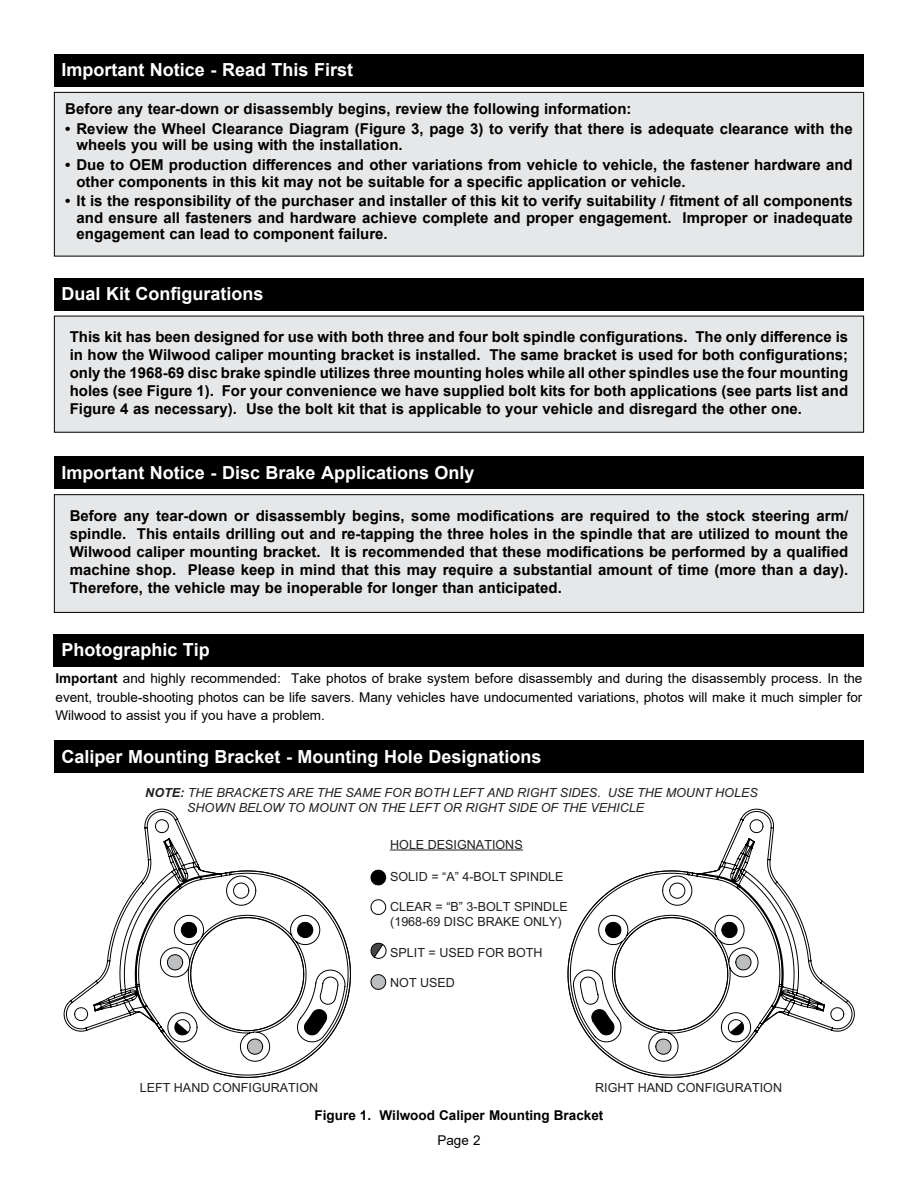
<style>
.page{position:relative;width:918px;height:1188px;background:#fff}
.page>*{position:absolute;margin:0;border:0;box-sizing:border-box;transform-origin:0 0}
.t1{font:700 18px "Arial";color:#fff}
.t2{font:700 15px/18px "Arial";color:#000;text-align:justify}
.t3{font:13.5px/18.3px "Arial";color:#000;text-align:justify}
.t4{font:700 13.5px "Arial";color:#000}
.t5{font:12.6px/15px "Arial";color:#231f20}
.t6{font:italic 12.6px/15px "Arial";color:#231f20}
.s1{font-weight:700}
</style>
<div class="page">
<div style="left:54px;top:457px;width:810px;height:32px;background:#000"></div>
<div style="left:54px;top:495px;width:810px;height:117px;background:#e6e7e8"></div>
<div style="left:54px;top:494px;width:810px;height:119px;border:1px solid #000"></div>
<div style="left:54px;top:278px;width:810px;height:32px;background:#000"></div>
<div style="left:54px;top:316px;width:810px;height:116px;background:#e6e7e8"></div>
<div style="left:54px;top:54px;width:810px;height:32px;background:#000"></div>
<div style="left:54px;top:92px;width:810px;height:164px;background:#e6e7e8"></div>
<div style="left:54px;top:92px;width:810px;height:164px;border:1px solid #000"></div>
<div style="left:54px;top:741px;width:810px;height:32px;background:#000"></div>
<div style="left:54px;top:634px;width:810px;height:33px;background:#000"></div>
<svg style="left:783px;top:888px;width:72px;height:144px"></svg>
<svg style="left:64px;top:808px;width:719px;height:270px"></svg>
<svg style="left:100px;top:844px;width:251px;height:234px"></svg>
<svg style="left:136px;top:867px;width:215px;height:211px"></svg>
<svg style="left:370px;top:869px;width:16px;height:17px"></svg>
<svg style="left:370px;top:899px;width:16px;height:16px"></svg>
<svg style="left:370px;top:974px;width:16px;height:16px"></svg>
<hr style="left:390px;top:850px;width:133px;height:1px;background:#231f20">
<svg style="left:370px;top:943px;width:17px;height:16px"></svg>
<p class="t1" style="left:62px;top:57px;width:293px">Important Notice - Read This First</p>
<p class="t2" style="left:65px;top:100px;width:568px">Before any tear-down or disassembly begins, review the following information:</p>
<p class="t2" style="left:76px;top:121px;width:778px;line-height:16.5px;text-indent:-11px">• Review the Wheel Clearance Diagram (Figure 3, page 3) to verify that there is adequate clearance with the wheels you will be using with the installation.</p>
<p class="t2" style="left:76px;top:157px;width:778px;line-height:16.5px;text-indent:-11px">• Due to OEM production differences and other variations from vehicle to vehicle, the fastener hardware and other components in this kit may not be suitable for a specific application or vehicle.</p>
<p class="t2" style="left:76px;top:193px;width:778px;line-height:16.5px;text-indent:-11px">• It is the responsibility of the purchaser and installer of this kit to verify suitability / fitment of all components and ensure all fasteners and hardware achieve complete and proper engagement. Improper or inadequate engagement can lead to component failure.</p>
<p class="t1" style="left:62px;top:281px;width:203px">Dual Kit Configurations</p>
<p class="t2" style="left:70px;top:328px;width:780px">This kit has been designed for use with both three and four bolt spindle configurations. The only difference is in how the Wilwood caliper mounting bracket is installed. The same bracket is used for both configurations; only the 1968-69 disc brake spindle utilizes three mounting holes while all other spindles use the four mounting holes (see Figure 1). For your convenience we have supplied bolt kits for both applications (see parts list and Figure 4 as necessary). Use the bolt kit that is applicable to your vehicle and disregard the other one.</p>
<p class="t1" style="left:62px;top:460px;width:415px">Important Notice - Disc Brake Applications Only</p>
<p class="t2" style="left:70px;top:507px;width:780px">Before any tear-down or disassembly begins, some modifications are required to the stock steering arm/ spindle. This entails drilling out and re-tapping the three holes in the spindle that are utilized to mount the Wilwood caliper mounting bracket. It is recommended that these modifications be performed by a qualified machine shop. Please keep in mind that this may require a substantial amount of time (more than a day).<br>Therefore, the vehicle may be inoperable for longer than anticipated.</p>
<p class="t1" style="left:61px;top:637px;width:150px">Photographic Tip</p>
<p class="t3" style="left:55px;top:669px;width:808px"><span class="s1">Important</span> and highly recommended: Take photos of brake system before disassembly and during the disassembly process. In the event, trouble-shooting photos can be life savers. Many vehicles have undocumented variations, photos will make it much simpler for Wilwood to assist you if you have a problem.</p>
<p class="t1" style="left:62px;top:744px;width:482px">Caliper Mounting Bracket - Mounting Hole Designations</p>
<p class="t6" style="left:187px;top:785px;width:572px;text-indent:-42px"><span class="s1">NOTE:</span> THE BRACKETS ARE THE SAME FOR BOTH LEFT AND RIGHT SIDES. USE THE MOUNT HOLES<br>SHOWN BELOW TO MOUNT ON THE LEFT OR RIGHT SIDE OF THE VEHICLE</p>
<p class="t5" style="left:390px;top:837px;width:134px">HOLE DESIGNATIONS</p>
<p class="t5" style="left:390px;top:869px;width:175px">SOLID = “A” 4-BOLT SPINDLE</p>
<p class="t5" style="left:390px;top:899px;width:179px">CLEAR = “B” 3-BOLT SPINDLE (1968-69 DISC BRAKE ONLY)</p>
<p class="t5" style="left:390px;top:945px;width:154px">SPLIT = USED FOR BOTH</p>
<p class="t5" style="left:390px;top:975px;width:66px">NOT USED</p>
<p class="t5" style="left:140px;top:1080px;width:180px">LEFT HAND CONFIGURATION</p>
<p class="t5" style="left:595px;top:1080px;width:188px">RIGHT HAND CONFIGURATION</p>
<p class="t4" style="left:315px;top:1106px;width:290px">Figure 1. Wilwood Caliper Mounting Bracket</p>
<p class="t3" style="left:437px;top:1131px;width:45px">Page 2</p>
</div>
